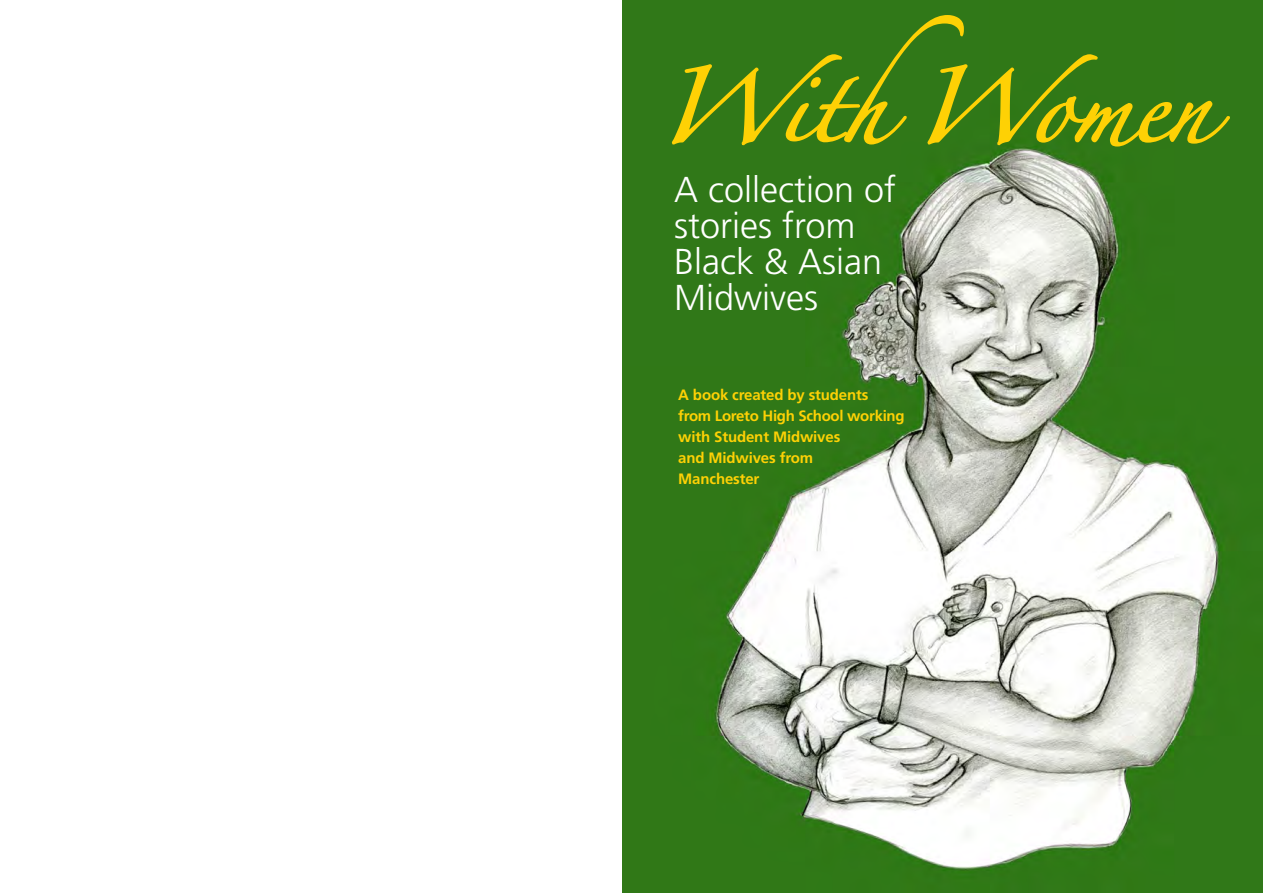
<style>
.page{position:relative;width:1263px;height:893px;background:#fff}
.page>*{position:absolute;margin:0;border:0;box-sizing:border-box;transform-origin:0 0}
.t1{font:67.65px "Zapfino";letter-spacing:-.02em;color:#fed105}
.t2{font:300 36px/36px "Frutiger";color:#fff}
.t3{font:700 15px "Frutiger";letter-spacing:-.01em;color:#fed105}
</style>
<div class="page">
<img style="left:623px;top:0;width:640px;height:893px">
<svg style="left:671px;top:14px;width:560px;height:134px;background:#448015"></svg>
<p class="t1" style="left:656px;top:77px;width:556px">WithWomen</p>
<p class="t2" style="left:674px;top:172px;width:224px">A collection of stories from</p>
<p class="t2" style="left:674px;top:244px;width:210px">Black &amp; Asian</p>
<p class="t2" style="left:674px;top:280px;width:146px">Midwives</p>
<p class="t3" style="left:678px;top:386px;width:192px">A book created by students</p>
<p class="t3" style="left:678px;top:407px;width:228px">from Loreto High School working</p>
<p class="t3" style="left:678px;top:428px;width:164px">with Student Midwives</p>
<p class="t3" style="left:678px;top:449px;width:136px">and Midwives from</p>
<p class="t3" style="left:678px;top:470px;width:83px">Manchester</p>
</div>
